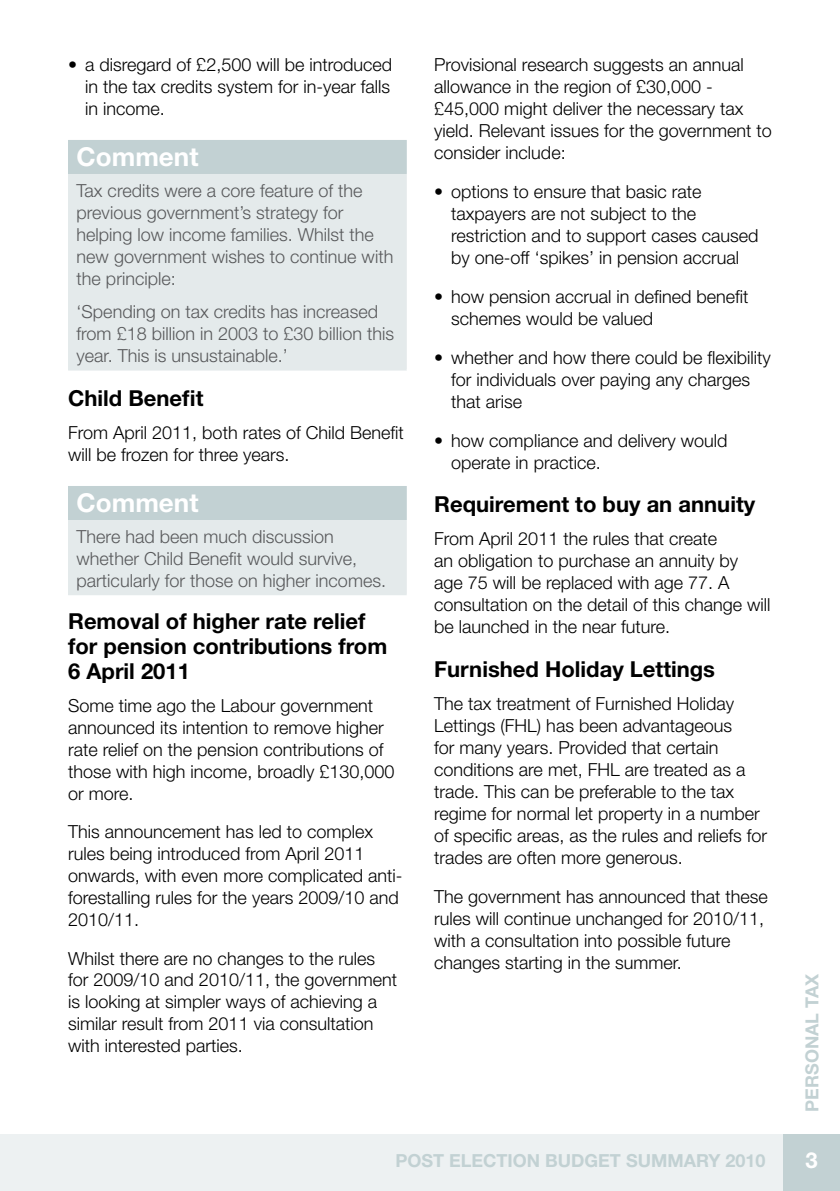
<style>
.page{position:relative;width:840px;height:1191px;background:#fff}
.page>*{position:absolute;margin:0;border:0;box-sizing:border-box;transform-origin:0 0}
.t1{font:700 26px "Helvetica Neue";color:#fff}
.t2{font:700 22px/25px "Helvetica Neue";color:#000}
.t3{font:700 22px "Helvetica Neue";color:#fff}
.t4{font:300 18px/22px "Helvetica Neue";color:#000}
.t5{font:300 18px/22px "Helvetica Neue";color:#58595b}
.t6{font:700 18px "Helvetica Neue";color:#c2d1d3}
.s1{font-weight:400}
</style>
<div class="page">
<div style="left:0;top:1134px;width:839px;height:57px;background:#edf1f2"></div>
<div style="left:782px;top:1134px;width:57px;height:57px;background:#c2d1d3"></div>
<div style="left:69px;top:140px;width:337px;height:34px;background:#c2d1d3"></div>
<div style="left:69px;top:174px;width:337px;height:196px;background:#e4eaeb"></div>
<hr style="left:68px;top:140px;width:338px;height:1px;background:#c2d1d3">
<hr style="left:68px;top:141px;width:1px;height:33px;background:#c2d1d3">
<hr style="left:68px;top:174px;width:338px;height:1px;background:#e4eaeb">
<hr style="left:68px;top:175px;width:1px;height:194px;background:#e4eaeb">
<hr style="left:68px;top:369px;width:338px;height:1px;background:#e4eaeb">
<div style="left:69px;top:486px;width:337px;height:34px;background:#c2d1d3"></div>
<div style="left:69px;top:520px;width:337px;height:75px;background:#e4eaeb"></div>
<hr style="left:68px;top:486px;width:338px;height:1px;background:#c2d1d3">
<hr style="left:68px;top:487px;width:1px;height:33px;background:#c2d1d3">
<hr style="left:68px;top:520px;width:338px;height:1px;background:#e4eaeb">
<hr style="left:68px;top:521px;width:1px;height:73px;background:#e4eaeb">
<hr style="left:68px;top:594px;width:338px;height:1px;background:#e4eaeb">
<p class="t4" style="left:85px;top:53px;width:308px;text-align:justify;text-indent:-17px"><span class="s1">•</span> a disregard of £2,500 will be introduced in the tax credits system for in-year falls in income.</p>
<h1 class="t1" style="left:77px;top:141px;width:123px">Comment</h1>
<p class="t5" style="left:77px;top:179px;width:318px">Tax credits were a core feature of the previous government’s strategy for helping low income families. Whilst the new government wishes to continue with the principle:</p>
<p class="t5" style="left:77px;top:300px;width:319px">‘Spending on tax credits has increased from £18 billion in 2003 to £30 billion this year. This is unsustainable.’</p>
<p class="t2" style="left:68px;top:385px;width:137px">Child Benefit</p>
<p class="t4" style="left:68px;top:421px;width:337px">From April 2011, both rates of Child Benefit will be frozen for three years.</p>
<h1 class="t1" style="left:77px;top:487px;width:123px">Comment</h1>
<p class="t5" style="left:77px;top:525px;width:311px">There had been much discussion whether Child Benefit would survive, particularly for those on higher incomes.</p>
<p class="t2" style="left:68px;top:608px;width:320px">Removal of higher rate relief for pension contributions from<br>6 April 2011</p>
<p class="t4" style="left:68px;top:694px;width:328px">Some time ago the Labour government announced its intention to remove higher rate relief on the pension contributions of those with high income, broadly £130,000 or more.</p>
<p class="t4" style="left:68px;top:820px;width:336px">This announcement has led to complex rules being introduced from April 2011 onwards, with even more complicated anti&shy;forestalling rules for the years 2009/10 and 2010/11.</p>
<p class="t4" style="left:68px;top:946px;width:330px">Whilst there are no changes to the rules for 2009/10 and 2010/11, the government is looking at simpler ways of achieving a similar result from 2011 via consultation with interested parties.</p>
<p class="t4" style="left:434px;top:53px;width:339px">Provisional research suggests an annual allowance in the region of £30,000 - £45,000 might deliver the necessary tax yield. Relevant issues for the government to consider include:</p>
<p class="t4" style="left:451px;top:180px;width:309px;text-indent:-17px"><span class="s1">•</span> options to ensure that basic rate taxpayers are not subject to the restriction and to support cases caused by one-off ‘spikes’ in pension accrual</p>
<p class="t4" style="left:451px;top:285px;width:299px;text-indent:-17px"><span class="s1">•</span> how pension accrual in defined benefit schemes would be valued</p>
<p class="t4" style="left:451px;top:346px;width:321px;text-indent:-17px"><span class="s1">•</span> whether and how there could be flexibility for individuals over paying any charges that arise</p>
<p class="t4" style="left:451px;top:429px;width:278px;text-indent:-17px"><span class="s1">•</span> how compliance and delivery would operate in practice.</p>
<p class="t2" style="left:434px;top:491px;width:322px">Requirement to buy an annuity</p>
<p class="t4" style="left:434px;top:527px;width:338px">From April 2011 the rules that create<br>an obligation to purchase an annuity by age 75 will be replaced with age 77. A consultation on the detail of this change will be launched in the near future.</p>
<p class="t2" style="left:434px;top:655px;width:282px">Furnished Holiday Lettings</p>
<p class="t4" style="left:434px;top:692px;width:334px">The tax treatment of Furnished Holiday Lettings (FHL) has been advantageous<br>for many years. Provided that certain conditions are met, FHL are treated as a trade. This can be preferable to the tax regime for normal let property in a number of specific areas, as the rules and reliefs for trades are often more generous.</p>
<p class="t4" style="left:434px;top:885px;width:335px">The government has announced that these rules will continue unchanged for 2010/11, with a consultation into possible future changes starting in the summer.</p>
<p class="t6" style="left:800px;top:1111px;width:139px;rotate:-90deg">Personal Tax</p>
<p class="t6" style="left:395px;top:1149px;width:371px">POST ELECTION BUDGET SUMMARY 2010</p>
<p class="t3" style="left:805px;top:1146px;width:14px">3</p>
</div>
